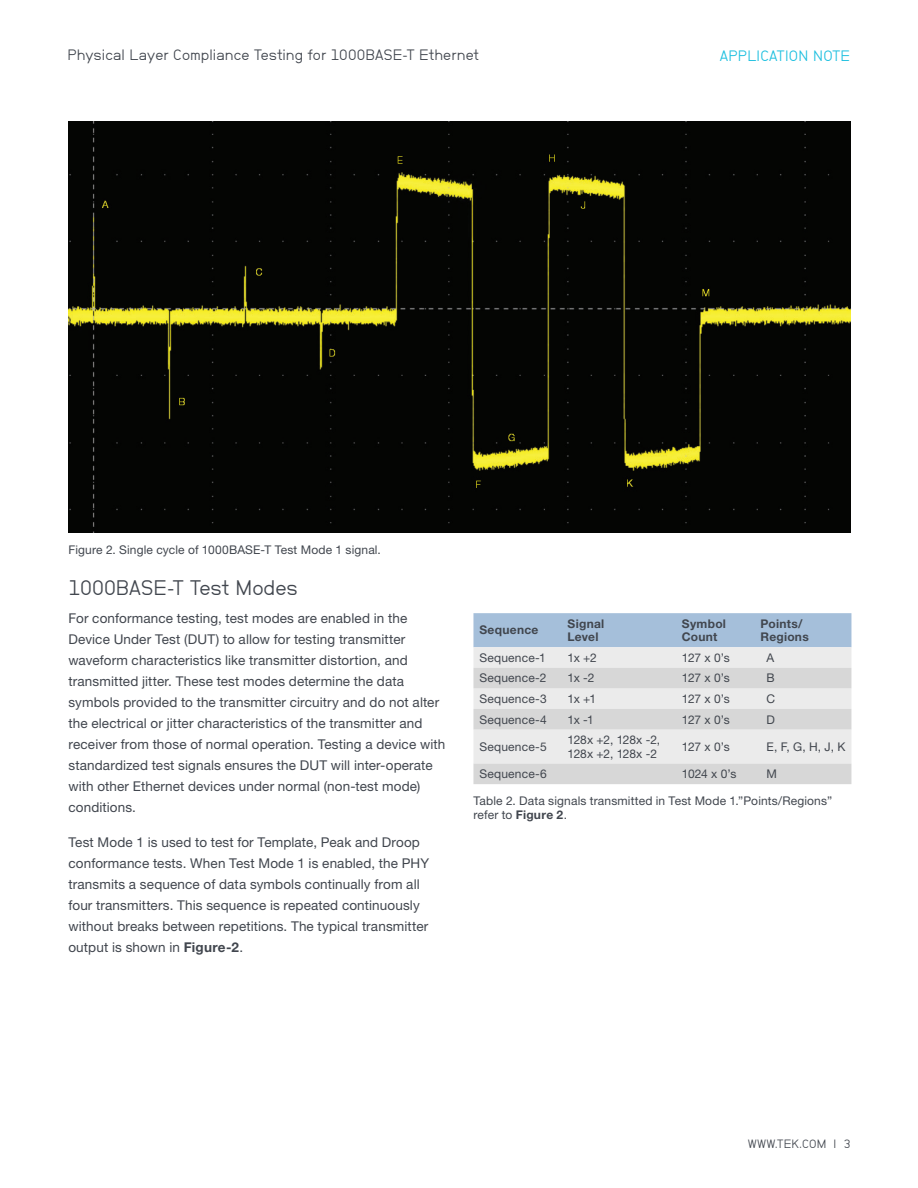
<style>
.page{position:relative;width:918px;height:1188px;background:#fff}
.page>*{position:absolute;margin:0;border:0;box-sizing:border-box;transform-origin:0 0}
.Body_-_Heading_1{font:21px "NB Grotesk";color:#41464e}
.t1{font:15px "NB Grotesk";letter-spacing:.005em;color:#41464e}
.t2{font:15px "NB Grotesk";letter-spacing:.02em;color:#1cbfdf}
.Body_-_regular{font:13.5px/21px "Helvetica Neue LT Std";letter-spacing:.01em;color:#41464e}
.Body_-_Heading_1-2{font:12px/13.5px "Helvetica Neue LT Std";letter-spacing:.01em;color:#41464e}
.Body_-_Heading_1-3{font:12px/13.5px "Helvetica Neue LT Std";letter-spacing:-.01em;color:#41464e}
.none{font:700 12px/13.5px "Helvetica Neue LT Std";letter-spacing:.02em;color:#41464e}
.Body_-_Heading_1-4{font:700 12px/13.5px "Helvetica Neue LT Std";letter-spacing:.025em;color:#41464e}
.t3{font:12px "NB Grotesk";letter-spacing:.025em;color:#41464e}
.s1{font-weight:700}
</style>
<div class="page">
<div style="left:473px;top:613px;width:378px;height:34px;background:#a5bfda"></div>
<div style="left:473px;top:647px;width:378px;height:62px;background:#ebebeb"></div>
<div style="left:473px;top:668px;width:378px;height:20px;background:#d7d7d7"></div>
<svg style="left:473px;top:709px;width:378px;height:75px"></svg>
<div style="left:68px;top:122px;width:782px;height:411px;background:#040503"></div>
<p class="t1" style="left:68px;top:47px;width:413px">Physical Layer Compliance Testing for 1000BASE-T Ethernet</p>
<p class="t2" style="left:720px;top:47px;width:132px">APPLICATION NOTE</p>
<p class="Body_-_Heading_1-2" style="left:68px;top:543px;width:314px">Figure 2. Single cycle of 1000BASE-T Test Mode 1 signal.</p>
<p class="Body_-_Heading_1" style="left:68px;top:576px;width:231px">1000BASE-T Test Modes</p>
<p class="Body_-_regular" style="left:68px;top:608px;width:378px">For conformance testing, test modes are enabled in the Device Under Test (DUT) to allow for testing transmitter waveform characteristics like transmitter distortion, and transmitted jitter. These test modes determine the data symbols provided to the transmitter circuitry and do not alter the electrical or jitter characteristics of the transmitter and receiver from those of normal operation. Testing a device with standardized test signals ensures the DUT will inter-operate with other Ethernet devices under normal (non-test mode) conditions.</p>
<p class="Body_-_regular" style="left:68px;top:831px;width:362px">Test Mode 1 is used to test for Template, Peak and Droop conformance tests. When Test Mode 1 is enabled, the PHY transmits a sequence of data symbols continually from all four transmitters. This sequence is repeated continuously without breaks between repetitions. The typical transmitter output is shown in <span class="s1">Figure-2</span>.</p>
<p class="Body_-_Heading_1-4" style="left:479px;top:623px;width:60px">Sequence</p>
<p class="Body_-_Heading_1-4" style="left:568px;top:616px;width:38px">Signal<br>Level</p>
<p class="none" style="left:682px;top:616px;width:46px">Symbol<br>Count</p>
<p class="none" style="left:760px;top:616px;width:50px">Points/<br>Regions</p>
<p class="Body_-_Heading_1-2" style="left:479px;top:651px;width:68px">Sequence-1</p>
<p class="Body_-_Heading_1-2" style="left:568px;top:651px;width:31px">1x +2</p>
<p class="Body_-_Heading_1-2" style="left:682px;top:651px;width:49px">127 x 0’s</p>
<p class="Body_-_Heading_1-2" style="left:766px;top:651px;width:9px">A</p>
<p class="Body_-_Heading_1-2" style="left:479px;top:671px;width:68px">Sequence-2</p>
<p class="Body_-_Heading_1-2" style="left:568px;top:671px;width:28px">1x -2</p>
<p class="Body_-_Heading_1-2" style="left:682px;top:671px;width:49px">127 x 0’s</p>
<p class="Body_-_Heading_1-2" style="left:766px;top:671px;width:10px">B</p>
<p class="Body_-_Heading_1-2" style="left:479px;top:692px;width:69px">Sequence-3</p>
<p class="Body_-_Heading_1-2" style="left:568px;top:692px;width:30px">1x +1</p>
<p class="Body_-_Heading_1-2" style="left:682px;top:692px;width:49px">127 x 0’s</p>
<p class="Body_-_Heading_1-2" style="left:766px;top:692px;width:10px">C</p>
<p class="Body_-_Heading_1-2" style="left:479px;top:712px;width:69px">Sequence-4</p>
<p class="Body_-_Heading_1-2" style="left:568px;top:712px;width:28px">1x -1</p>
<p class="Body_-_Heading_1-2" style="left:682px;top:712px;width:49px">127 x 0’s</p>
<p class="Body_-_Heading_1-2" style="left:766px;top:712px;width:10px">D</p>
<p class="Body_-_Heading_1-2" style="left:479px;top:740px;width:69px">Sequence-5</p>
<p class="Body_-_Heading_1-3" style="left:568px;top:733px;width:94px">128x +2, 128x -2,<br>128x +2, 128x -2</p>
<p class="Body_-_Heading_1-2" style="left:682px;top:740px;width:49px">127 x 0’s</p>
<p class="Body_-_Heading_1-2" style="left:766px;top:740px;width:80px">E, F, G, H, J, K</p>
<p class="Body_-_Heading_1-2" style="left:479px;top:767px;width:69px">Sequence-6</p>
<p class="Body_-_Heading_1-2" style="left:682px;top:767px;width:56px">1024 x 0’s</p>
<p class="Body_-_Heading_1-2" style="left:766px;top:767px;width:12px">M</p>
<p class="Body_-_Heading_1-2" style="left:473px;top:794px;width:360px">Table 2. Data signals transmitted in Test Mode 1.”Points/Regions” refer to <span class="s1">Figure 2</span>.</p>
<p class="t3" style="left:748px;top:1137px;width:104px">WWW.TEK.COM | 3</p>
</div>
